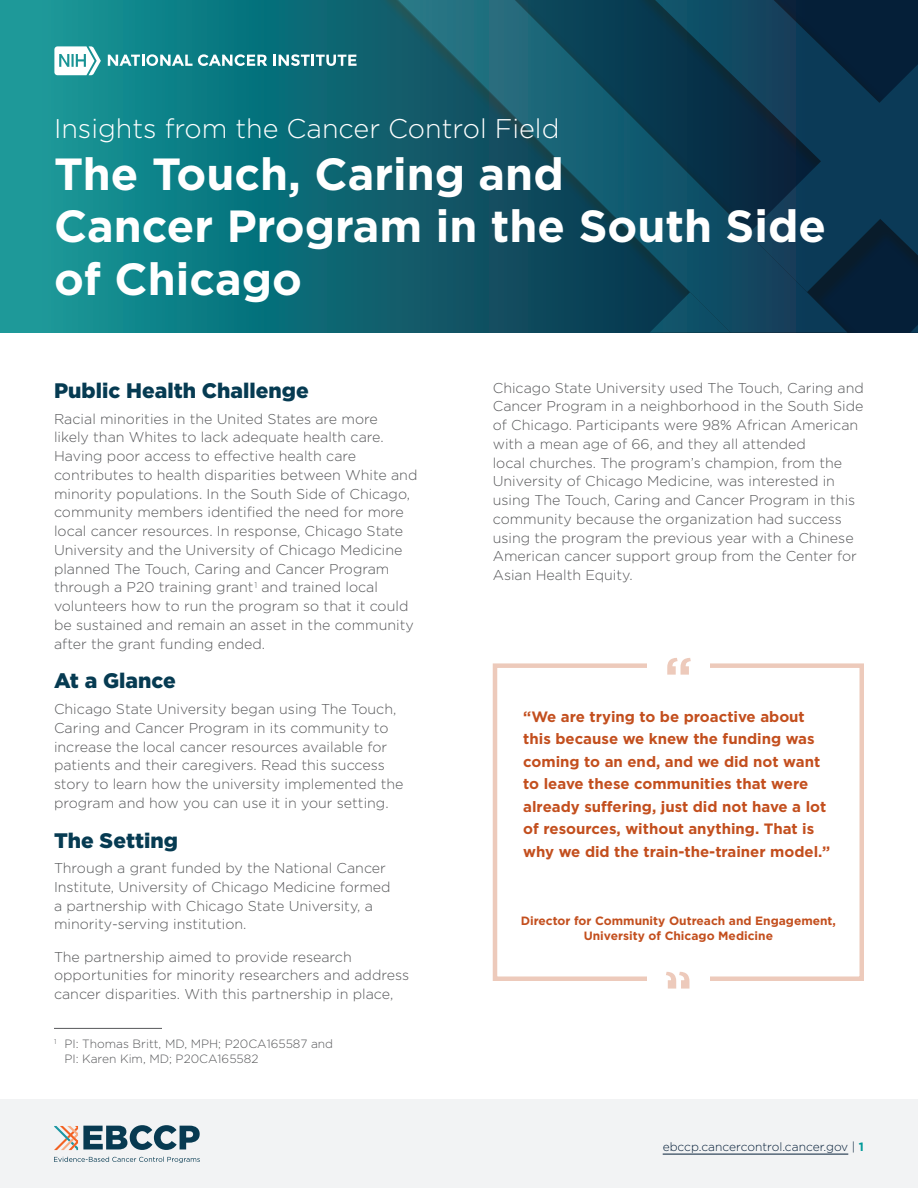
<style>
.page{position:relative;width:918px;height:1188px;background:#fff}
.page>*{position:absolute;margin:0;border:0;box-sizing:border-box;transform-origin:0 0}
.t1{font:700 52.05px "Gotham";color:#edcabb}
.t2{font:700 45px/52.5px "Gotham";color:#fff}
.t3{font:300 27px "Gotham";color:#fff}
.t4{font:900 21px "Gotham";color:#063b52}
.t5{font:700 15px/22.5px "Gotham";color:#c34f1e}
.t6{font:300 14.25px/18.8px "Gotham";color:#57585a}
.t7{font:700 12px/15px "Gotham";color:#c34f1e;text-align:center}
.t8{font:300 12px/15px "Gotham";color:#57585a}
.t9{font:300 12px "Gotham";color:#051e38}
.s1{font-weight:700;color:#099}
</style>
<div class="page">
<svg style="left:0;top:0;width:379px;height:333px;background:#0f7d84"></svg>
<div style="left:379px;top:0;width:539px;height:353px;background:#f26323;opacity:.8"></div>
<svg style="left:384px;top:0;width:464px;height:333px;background:#125164"></svg>
<svg style="left:910px;top:311px;width:8px;height:22px"></svg>
<svg style="left:641px;top:0;width:277px;height:292px;background:#0b3750"></svg>
<hr style="left:54px;top:1028px;width:108px;height:1px;background:#57585a">
<div style="left:493px;top:663px;width:371px;height:318px;border:4px solid #edcabb"></div>
<div style="left:0;top:1099px;width:918px;height:89px;background:#f2f3f4"></div>
<svg style="left:54px;top:1157px;width:146px;height:5px"></svg>
<svg style="left:54px;top:1125px;width:146px;height:25px"></svg>
<div style="left:647px;top:653px;width:63px;height:42px;background:#fff"></div>
<div style="left:647px;top:967px;width:63px;height:42px;background:#fff"></div>
<svg style="left:108px;top:54px;width:159px;height:12px"></svg>
<svg style="left:273px;top:54px;width:84px;height:12px"></svg>
<svg style="left:54px;top:46px;width:47px;height:29px"></svg>
<hr style="left:663px;top:1154px;width:185px;height:1px;background:#051e38">
<p class="t3" style="left:54px;top:111px;width:507px">Insights from the Cancer Control Field</p>
<h1 class="t2" style="left:54px;top:147px;width:774px">The Touch, Caring and<br>Cancer Program in the South Side of Chicago</h1>
<h2 class="t4" style="left:54px;top:376px;width:256px">Public Health Challenge</h2>
<p class="t6" style="left:54px;top:409px;width:365px">Racial minorities in the United States are more<br>likely than Whites to lack adequate health care.<br>Having poor access to effective health care contributes to health disparities between White and minority populations. In the South Side of Chicago, community members identified the need for more local cancer resources. In response, Chicago State University and the University of Chicago Medicine planned The Touch, Caring and Cancer Program through a P20 training grant<sup>1</sup> and trained local volunteers how to run the program so that it could be sustained and remain an asset in the community after the grant funding ended.</p>
<h2 class="t4" style="left:54px;top:667px;width:123px">At a Glance</h2>
<p class="t6" style="left:54px;top:699px;width:351px">Chicago State University began using The Touch, Caring and Cancer Program in its community to increase the local cancer resources available for patients and their caregivers. Read this success story to learn how the university implemented the program and how you can use it in your setting.</p>
<h2 class="t4" style="left:54px;top:826px;width:126px">The Setting</h2>
<p class="t6" style="left:54px;top:858px;width:338px">Through a grant funded by the National Cancer Institute, University of Chicago Medicine formed a partnership with Chicago State University, a minority-serving institution.</p>
<p class="t6" style="left:54px;top:947px;width:357px">The partnership aimed to provide research opportunities for minority researchers and address cancer disparities. With this partnership in place,</p>
<p class="t8" style="left:64px;top:1036px;width:270px;text-indent:-10px"><sup>1</sup> PI: Thomas Britt, MD, MPH; P20CA165587 and<br>PI: Karen Kim, MD; P20CA165582</p>
<p class="t6" style="left:493px;top:378px;width:373px">Chicago State University used The Touch, Caring and Cancer Program in a neighborhood in the South Side of Chicago. Participants were 98% African American with a mean age of 66, and they all attended<br>local churches. The program’s champion, from the University of Chicago Medicine, was interested in using The Touch, Caring and Cancer Program in this community because the organization had success using the program the previous year with a Chinese American cancer support group from the Center for Asian Health Equity.</p>
<h1 class="t1" style="left:664px;top:642px;width:30px">“</h1>
<p class="t5" style="left:523px;top:705px;width:308px">“We are trying to be proactive about this because we knew the funding was coming to an end, and we did not want to leave these communities that were already suffering, just did not have a lot of resources, without anything. That is why we did the train-the-trainer model.”</p>
<p class="t7" style="left:521px;top:913px;width:317px">Director for Community Outreach and Engagement,<br>University of Chicago Medicine</p>
<p class="t9" style="left:663px;top:1139px;width:203px">ebccp.cancercontrol.cancer.gov | <span class="s1">1</span></p>
</div>
